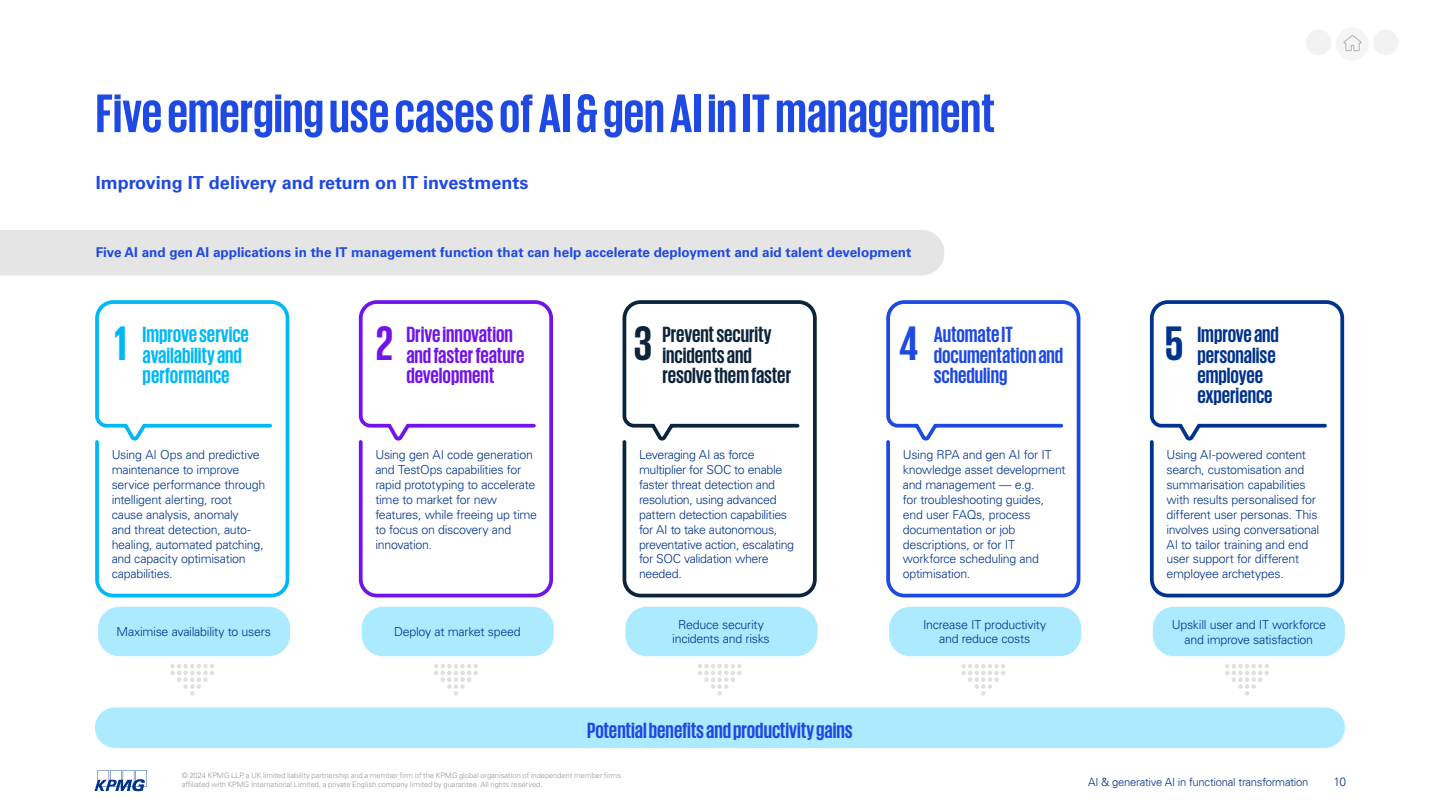
<style>
.page{position:relative;width:1441px;height:810px;background:#fff}
.page>*{position:absolute;margin:0;border:0;box-sizing:border-box;transform-origin:0 0}
.t1{font:700 55.5px "KPMG";color:#1e49e2}
.t2{font:700 22.5px/20.2px "KPMG";color:#1e49e2}
.t3{font:700 22.5px/20.2px "KPMG";color:#0c233c}
.t4{font:700 22.5px/20.2px "KPMG";color:#7213ea}
.t5{font:700 22.5px/20.2px "KPMG";color:#00b8f5}
.t6{font:700 22.5px/20.2px "KPMG";color:#00338d}
.t7{font:700 18px "Univers LT Std";color:#1e49e2}
.t8{font:700 13.5px "Univers LT Std";color:#1e49e2}
.t9{font:300 12.38px/14.9px "Univers LT Std";letter-spacing:-.02em;color:#00338d}
.t10{font:300 12px "Univers LT Std";color:#00338d}
.t11{font:300 11.25px "Univers 45";letter-spacing:-.02em;color:#00338d}
.t12{font:300 7.5px/9px "Univers LT Std";color:#939598}
.s1{font-size:49.5px}
</style>
<div class="page">
<div style="left:0;top:230px;width:944px;height:45px;background:#e5e5e5"></div>
<div style="left:95px;top:707px;width:1249px;height:41px;background:#aceaff;border-radius:20px"></div>
<svg style="left:95px;top:300px;width:195px;height:298px"></svg>
<svg style="left:622px;top:300px;width:195px;height:298px"></svg>
<svg style="left:358px;top:300px;width:196px;height:298px"></svg>
<svg style="left:886px;top:300px;width:195px;height:298px"></svg>
<svg style="left:1149px;top:300px;width:196px;height:298px"></svg>
<svg style="left:170px;top:664px;width:44px;height:32px"></svg>
<div style="left:98px;top:607px;width:192px;height:49px;background:#aceaff;border-radius:21px"></div>
<svg style="left:698px;top:664px;width:43px;height:32px"></svg>
<div style="left:625px;top:607px;width:192px;height:49px;background:#aceaff;border-radius:21px"></div>
<svg style="left:434px;top:664px;width:44px;height:32px"></svg>
<div style="left:361px;top:607px;width:192px;height:49px;background:#aceaff;border-radius:21px"></div>
<svg style="left:961px;top:664px;width:44px;height:32px"></svg>
<div style="left:889px;top:607px;width:192px;height:49px;background:#aceaff;border-radius:21px"></div>
<svg style="left:1225px;top:664px;width:43px;height:32px"></svg>
<div style="left:1152px;top:607px;width:192px;height:49px;background:#aceaff;border-radius:21px"></div>
<svg style="left:94px;top:770px;width:53px;height:21px"></svg>
<div style="left:1305px;top:30px;width:26px;height:25px;background:#f2f2f2;border-radius:50%"></div>
<div style="left:1372px;top:30px;width:26px;height:25px;background:#f2f2f2;border-radius:50%"></div>
<div style="left:1335px;top:28px;width:33px;height:33px;background:#f6f6f6;border-radius:50%"></div>
<svg style="left:1335px;top:27px;width:33px;height:33px"></svg>
<h1 class="t1" style="left:96px;top:85px;width:900px">Five emerging use cases of AI &amp; gen AI in IT management</h1>
<h3 class="t7" style="left:96px;top:172px;width:434px">Improving IT delivery and return on IT investments</h3>
<p class="t8" style="left:96px;top:245px;width:817px">Five AI and gen AI applications in the IT management function that can help accelerate deployment and aid talent development</p>
<h2 class="t5" style="left:143px;top:324px;width:108px;text-indent:-28px"><span class="s1">1</span> Improve service availability and performance</h2>
<p class="t9" style="left:112px;top:448px;width:155px">Using AI Ops and predictive maintenance to improve service performance through intelligent alerting, root cause analysis, anomaly<br>and threat detection, auto&shy;healing, automated patching, and capacity optimisation capabilities.</p>
<p class="t9" style="left:116px;top:624px;width:156px">Maximise availability to users</p>
<h2 class="t4" style="left:406px;top:324px;width:120px;text-indent:-31px"><span class="s1">2</span> Drive innovation and faster feature development</h2>
<p class="t9" style="left:375px;top:448px;width:163px">Using gen AI code generation and TestOps capabilities for rapid prototyping to accelerate time to market for new features, while freeing up time to focus on discovery and innovation.</p>
<p class="t9" style="left:394px;top:624px;width:128px">Deploy at market speed</p>
<h2 class="t3" style="left:662px;top:324px;width:130px;text-indent:-29px"><span class="s1">3</span> Prevent security incidents and resolve them faster</h2>
<p class="t9" style="left:639px;top:448px;width:157px">Leveraging AI as force multiplier for SOC to enable faster threat detection and resolution, using advanced pattern detection capabilities for AI to take autonomous, preventative action, escalating for SOC validation where needed.</p>
<p class="t9" style="left:672px;top:617px;width:99px;text-align:center">Reduce security incidents and risks</p>
<h2 class="t2" style="left:587px;top:719px;width:267px">Potential benefits and productivity gains</h2>
<h2 class="t2" style="left:933px;top:324px;width:131px;text-indent:-35px"><span class="s1">4</span> Automate IT documentation and scheduling</h2>
<p class="t9" style="left:902px;top:448px;width:164px">Using RPA and gen AI for IT knowledge asset development and management — e.g.<br>for troubleshooting guides, end user FAQs, process documentation or job descriptions, or for IT workforce scheduling and optimisation.</p>
<p class="t9" style="left:923px;top:617px;width:125px;text-align:center">Increase IT productivity and reduce costs</p>
<h2 class="t6" style="left:1197px;top:324px;width:83px;text-indent:-33px"><span class="s1">5</span> Improve and personalise employee experience</h2>
<p class="t9" style="left:1166px;top:448px;width:154px">Using AI-powered content search, customisation and summarisation capabilities with results personalised for different user personas. This involves using conversational<br>AI to tailor training and end user support for different employee archetypes.</p>
<p class="t9" style="left:1171px;top:617px;width:156px;text-align:center">Upskill user and IT workforce and improve satisfaction</p>
<p class="t12" style="left:182px;top:771px;width:441px">© 2024 KPMG LLP, a UK limited liability partnership and a member firm of the KPMG global organisation of independent member firms affiliated with KPMG International Limited, a private English company limited by guarantee. All rights reserved.</p>
<p class="t11" style="left:1088px;top:775px;width:222px">AI &amp; generative AI in functional transformation</p>
<p class="t10" style="left:1333px;top:774px;width:14px">10</p>
</div>
